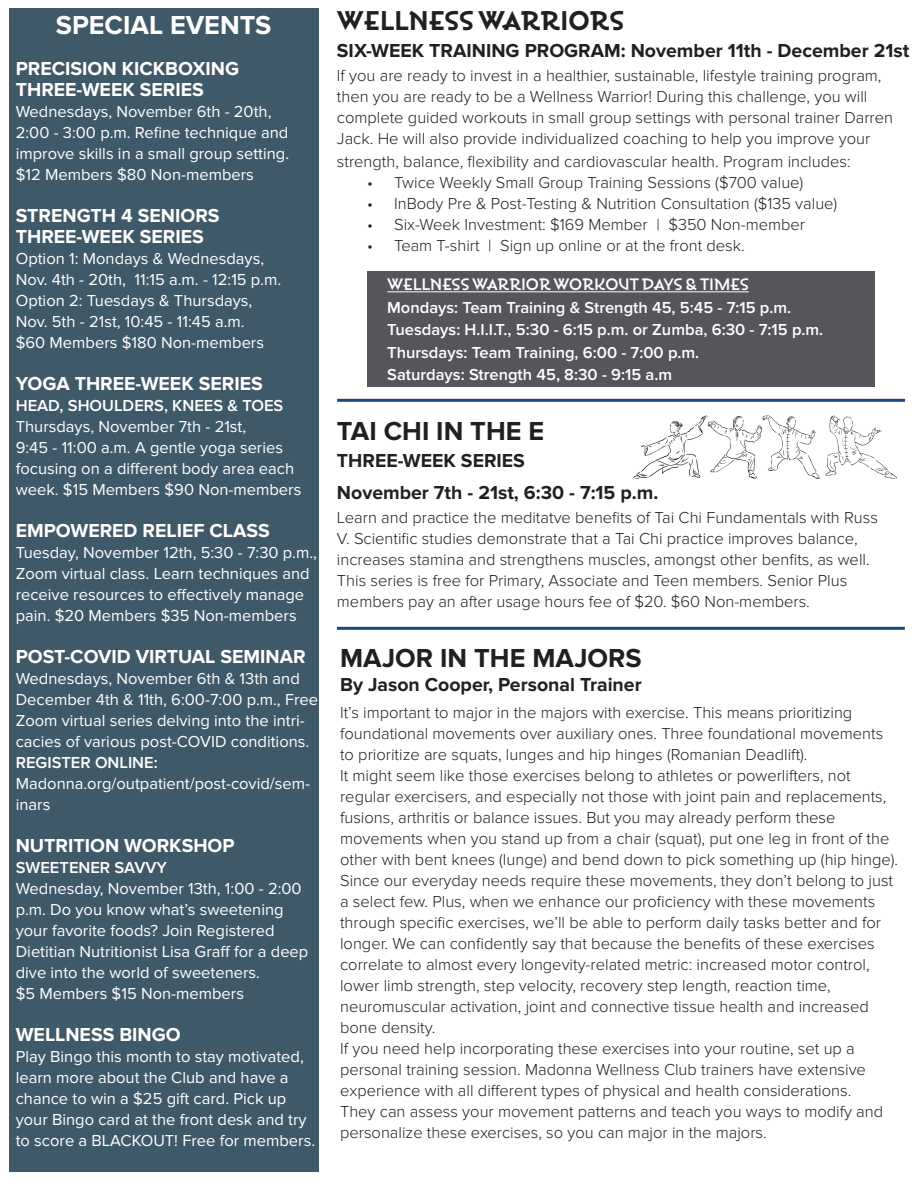
<style>
.page{position:relative;width:918px;height:1188px;background:#fff}
.page>*{position:absolute;margin:0;border:0;box-sizing:border-box;transform-origin:0 0}
.t1{font:700 27px "Proxima Nova";color:#231f20}
.t2{font:700 27px "Disalina";color:#231f20}
.t3{font:700 27px "Proxima Nova";color:#fff}
.t4{font:700 19.5px/21px "Proxima Nova";color:#fff}
.t5{font:700 19.5px/31.5px "Proxima Nova";color:#231f20}
.t6{font:300 16.5px/21px "Proxima Nova";color:#231f20}
.t7{font:16.5px/21px "Proxima Nova";color:#fff}
.t8{font:600 16.5px/22.5px "Proxima Nova";color:#fff}
.t9{font:500 16.5px "Disalina";color:#fff}
</style>
<div class="page">
<div style="left:9px;top:8px;width:309px;height:1164px;background:#405968"></div>
<hr style="left:337px;top:399px;width:568px;height:3px;background:#16497d">
<hr style="left:337px;top:627px;width:568px;height:3px;background:#16497d">
<div style="left:367px;top:271px;width:508px;height:115px;background:#54565a"></div>
<hr style="left:387px;top:291px;width:362px;height:1px;background:#fff">
<img style="left:633px;top:415px;width:264px;height:64px">
<h1 class="t3" style="left:56px;top:10px;width:217px">SPECIAL EVENTS</h1>
<p class="t4" style="left:16px;top:58px;width:225px">PRECISION KICKBOXING<br>THREE-WEEK SERIES</p>
<p class="t7" style="left:16px;top:101px;width:275px">Wednesdays, November 6th - 20th, 2:00 - 3:00 p.m. Refine technique and improve skills in a small group setting. $12 Members $80 Non-members</p>
<p class="t4" style="left:16px;top:205px;width:205px">STRENGTH 4 SENIORS<br>THREE-WEEK SERIES</p>
<p class="t7" style="left:16px;top:248px;width:267px">Option 1: Mondays &amp; Wednesdays,<br>Nov. 4th - 20th, 11:15 a.m. - 12:15 p.m.<br>Option 2: Tuesdays &amp; Thursdays,<br>Nov. 5th - 21st, 10:45 - 11:45 a.m.<br>$60 Members $180 Non-members</p>
<p class="t4" style="left:16px;top:373px;width:249px">YOGA THREE-WEEK SERIES</p>
<p class="t8" style="left:16px;top:394px;width:269px">HEAD, SHOULDERS, KNEES &amp; TOES</p>
<p class="t7" style="left:16px;top:416px;width:287px">Thursdays, November 7th - 21st,<br>9:45 - 11:00 a.m. A gentle yoga series focusing on a different body area each week. $15 Members $90 Non-members</p>
<p class="t4" style="left:16px;top:520px;width:256px">EMPOWERED RELIEF CLASS</p>
<p class="t7" style="left:16px;top:542px;width:303px">Tuesday, November 12th, 5:30 - 7:30 p.m., Zoom virtual class. Learn techniques and receive resources to effectively manage pain. $20 Members $35 Non-members</p>
<p class="t4" style="left:16px;top:646px;width:291px">POST-COVID VIRTUAL SEMINAR</p>
<p class="t7" style="left:16px;top:668px;width:304px">Wednesdays, November 6th &amp; 13th and December 4th &amp; 11th, 6:00-7:00 p.m., Free Zoom virtual series delving into the intri&shy;cacies of various post-COVID conditions.</p>
<p class="t8" style="left:16px;top:751px;width:144px">REGISTER ONLINE:</p>
<p class="t7" style="left:16px;top:773px;width:296px">Madonna.org/outpatient/post-covid/sem&shy;inars</p>
<p class="t4" style="left:16px;top:835px;width:220px">NUTRITION WORKSHOP</p>
<p class="t8" style="left:16px;top:856px;width:153px">SWEETENER SAVVY</p>
<p class="t7" style="left:16px;top:878px;width:294px">Wednesday, November 13th, 1:00 - 2:00 p.m. Do you know what’s sweetening your favorite foods? Join Registered Dietitian Nutritionist Lisa Graff for a deep dive into the world of sweeteners.<br>$5 Members $15 Non-members</p>
<p class="t4" style="left:16px;top:1024px;width:167px">WELLNESS BINGO</p>
<p class="t7" style="left:16px;top:1046px;width:301px">Play Bingo this month to stay motivated, learn more about the Club and have a chance to win a $25 gift card. Pick up your Bingo card at the front desk and try to score a BLACKOUT! Free for members.</p>
<h1 class="t2" style="left:337px;top:2px;width:289px">WELLNESS WARRIORS</h1>
<p class="t5" style="left:337px;top:35px;width:574px">SIX-WEEK TRAINING PROGRAM: November 11th - December 21st</p>
<p class="t6" style="left:337px;top:65px;width:558px">If you are ready to invest in a healthier, sustainable, lifestyle training program, then you are ready to be a Wellness Warrior! During this challenge, you will complete guided workouts in small group settings with personal trainer Darren Jack. He will also provide individualized coaching to help you improve your</p>
<p class="t6" style="left:337px;top:151px;width:515px">strength, balance, flexibility and cardiovascular health. Program includes:</p>
<p class="t6" style="left:367px;top:172px;width:438px">• Twice Weekly Small Group Training Sessions ($700 value)</p>
<p class="t6" style="left:367px;top:193px;width:472px">• InBody Pre &amp; Post-Testing &amp; Nutrition Consultation ($135 value)</p>
<p class="t6" style="left:367px;top:214px;width:440px">• Six-Week Investment: $169 Member | $350 Non-member</p>
<p class="t6" style="left:367px;top:235px;width:379px">• Team T-shirt | Sign up online or at the front desk.</p>
<p class="t9" style="left:387px;top:273px;width:363px">WELLNESS WARRIOR WORKOUT DAYS &amp; TIMES</p>
<p class="t8" style="left:387px;top:296px;width:438px">Mondays: Team Training &amp; Strength 45, 5:45 - 7:15 p.m.<br>Tuesdays: H.I.I.T., 5:30 - 6:15 p.m. or Zumba, 6:30 - 7:15 p.m.<br>Thursdays: Team Training, 6:00 - 7:00 p.m.<br>Saturdays: Strength 45, 8:30 - 9:15 a.m</p>
<h1 class="t1" style="left:337px;top:416px;width:209px">TAI CHI IN THE E</h1>
<p class="t5" style="left:337px;top:446px;width:323px">THREE-WEEK SERIES<br>November 7th - 21st, 6:30 - 7:15 p.m.</p>
<p class="t6" style="left:337px;top:507px;width:543px">Learn and practice the meditatve benefits of Tai Chi Fundamentals with Russ V. Scientific studies demonstrate that a Tai Chi practice improves balance, increases stamina and strengthens muscles, amongst other benfits, as well.<br>This series is free for Primary, Associate and Teen members. Senior Plus members pay an after usage hours fee of $20. $60 Non-members.</p>
<h1 class="t1" style="left:340px;top:643px;width:303px">MAJOR IN THE MAJORS</h1>
<p class="t5" style="left:340px;top:669px;width:303px">By Jason Cooper, Personal Trainer</p>
<p class="t6" style="left:340px;top:702px;width:560px">It’s important to major in the majors with exercise. This means prioritizing foundational movements over auxiliary ones. Three foundational movements to prioritize are squats, lunges and hip hinges (Romanian Deadlift).<br>It might seem like those exercises belong to athletes or powerlifters, not regular exercisers, and especially not those with joint pain and replacements, fusions, arthritis or balance issues. But you may already perform these movements when you stand up from a chair (squat), put one leg in front of the other with bent knees (lunge) and bend down to pick something up (hip hinge).<br>Since our everyday needs require these movements, they don’t belong to just a select few. Plus, when we enhance our proficiency with these movements through specific exercises, we’ll be able to perform daily tasks better and for longer. We can confidently say that because the benefits of these exercises correlate to almost every longevity-related metric: increased motor control, lower limb strength, step velocity, recovery step length, reaction time, neuromuscular activation, joint and connective tissue health and increased bone density.<br>If you need help incorporating these exercises into your routine, set up a personal training session. Madonna Wellness Club trainers have extensive experience with all different types of physical and health considerations.<br>They can assess your movement patterns and teach you ways to modify and personalize these exercises, so you can major in the majors.</p>
</div>
